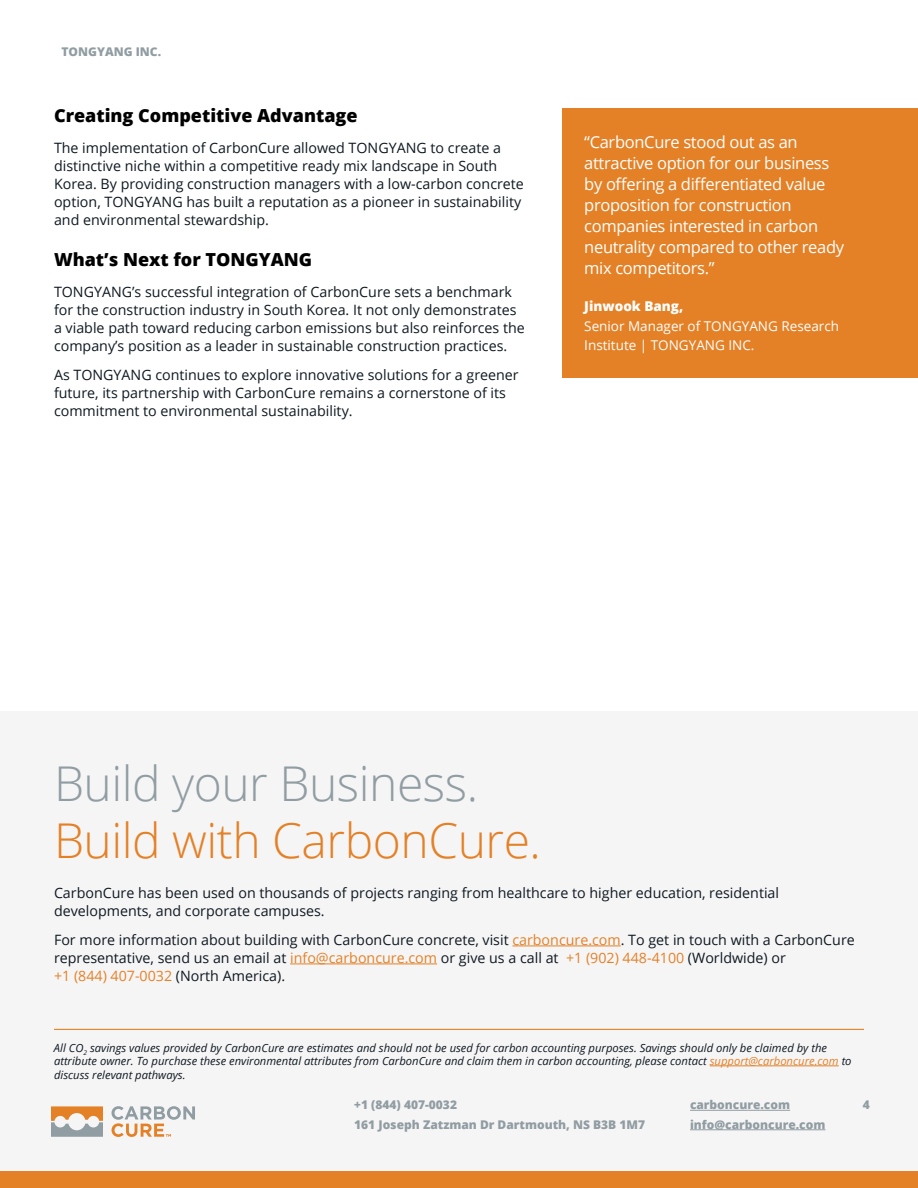
<style>
.page{position:relative;width:918px;height:1188px;background:#fff}
.page>*{position:absolute;margin:0;border:0;box-sizing:border-box;transform-origin:0 0}
.t1{font:300 48px "Open Sans";letter-spacing:-.01em;color:#e48127}
.t2{font:300 48px "Open Sans";letter-spacing:-.01em;color:#909da2}
.t3{font:800 18px "Open Sans";color:#000}
.t4{font:16.5px/21px "Open Sans";letter-spacing:-.02em;color:#fff}
.t5{font:14.25px/18px "Open Sans";color:#0f1921}
.t6{font:13.5px/19.5px "Open Sans";color:#fff}
.t7{font:800 13.5px "Open Sans";color:#fff}
.t8{font:800 12px/19.5px "Open Sans";color:#909da2}
.t9{font:italic 11.25px/13.5px "Open Sans";color:#0f1921}
.s1{color:#e48127}
</style>
<div class="page">
<div style="left:0;top:712px;width:918px;height:476px;background:#f6f5f6"></div>
<hr style="left:512px;top:946px;width:109px;height:1px;background:#e48127">
<hr style="left:290px;top:964px;width:147px;height:1px;background:#e48127">
<div style="left:563px;top:108px;width:355px;height:270px;background:#e48127"></div>
<hr style="left:54px;top:1029px;width:810px;height:1px;background:#e48127">
<hr style="left:710px;top:1066px;width:129px;height:1px;background:#e48127">
<svg style="left:51px;top:1106px;width:52px;height:31px"></svg>
<svg style="left:112px;top:1106px;width:83px;height:31px"></svg>
<div style="left:0;top:1171px;width:918px;height:17px;background:#e48127"></div>
<hr style="left:690px;top:1110px;width:100px;height:1px;background:#909da2">
<hr style="left:690px;top:1129px;width:135px;height:1px;background:#909da2">
<p class="t8" style="left:62px;top:43px;width:101px">TONGYANG INC.</p>
<p class="t3" style="left:54px;top:108px;width:305px">Creating Competitive Advantage</p>
<p class="t5" style="left:54px;top:139px;width:471px">The implementation of CarbonCure allowed TONGYANG to create a distinctive niche within a competitive ready mix landscape in South Korea. By providing construction managers with a low-carbon concrete option, TONGYANG has built a reputation as a pioneer in sustainability and environmental stewardship.</p>
<p class="t3" style="left:54px;top:246px;width:260px">What’s Next for TONGYANG</p>
<p class="t5" style="left:54px;top:283px;width:472px">TONGYANG’s successful integration of CarbonCure sets a benchmark for the construction industry in South Korea. It not only demonstrates a viable path toward reducing carbon emissions but also reinforces the company’s position as a leader in sustainable construction practices.</p>
<p class="t5" style="left:54px;top:365px;width:466px">As TONGYANG continues to explore innovative solutions for a greener future, its partnership with CarbonCure remains a cornerstone of its commitment to environmental sustainability.</p>
<p class="t4" style="left:584px;top:133px;width:261px">“CarbonCure stood out as an attractive option for our business by offering a differentiated value proposition for construction companies interested in carbon neutrality compared to other ready mix competitors.”</p>
<p class="t7" style="left:584px;top:301px;width:100px">Jinwook Bang,</p>
<p class="t6" style="left:584px;top:317px;width:256px">Senior Manager of TONGYANG Research<br>Institute | TONGYANG INC.</p>
<h1 class="t2" style="left:54px;top:765px;width:426px">Build your Business.</h1>
<h1 class="t1" style="left:54px;top:822px;width:489px">Build with CarbonCure.</h1>
<p class="t5" style="left:54px;top:884px;width:727px">CarbonCure has been used on thousands of projects ranging from healthcare to higher education, residential developments, and corporate campuses.</p>
<p class="t5" style="left:54px;top:930px;width:802px">For more information about building with CarbonCure concrete, visit <span class="s1">carboncure.com</span>. To get in touch with a CarbonCure representative, send us an email at <span class="s1">info@carboncure.com</span> or give us a call at <span class="s1">+1 (902) 448-4100</span> (Worldwide) or<br><span class="s1">+1 (844) 407-0032</span> (North America).</p>
<p class="t9" style="left:54px;top:1042px;width:799px">All CO<sub>2</sub> savings values provided by CarbonCure are estimates and should not be used for carbon accounting purposes. Savings should only be claimed by the attribute owner. To purchase these environmental attributes from CarbonCure and claim them in carbon accounting, please contact <span class="s1">support@carboncure.com</span> to discuss relevant pathways.</p>
<p class="t8" style="left:354px;top:1096px;width:292px">+1 (844) 407-0032<br>161 Joseph Zatzman Dr Dartmouth, NS B3B 1M7</p>
<p class="t8" style="left:690px;top:1096px;width:137px">carboncure.com info@carboncure.com</p>
<p class="t8" style="left:863px;top:1096px;width:9px">4</p>
</div>
